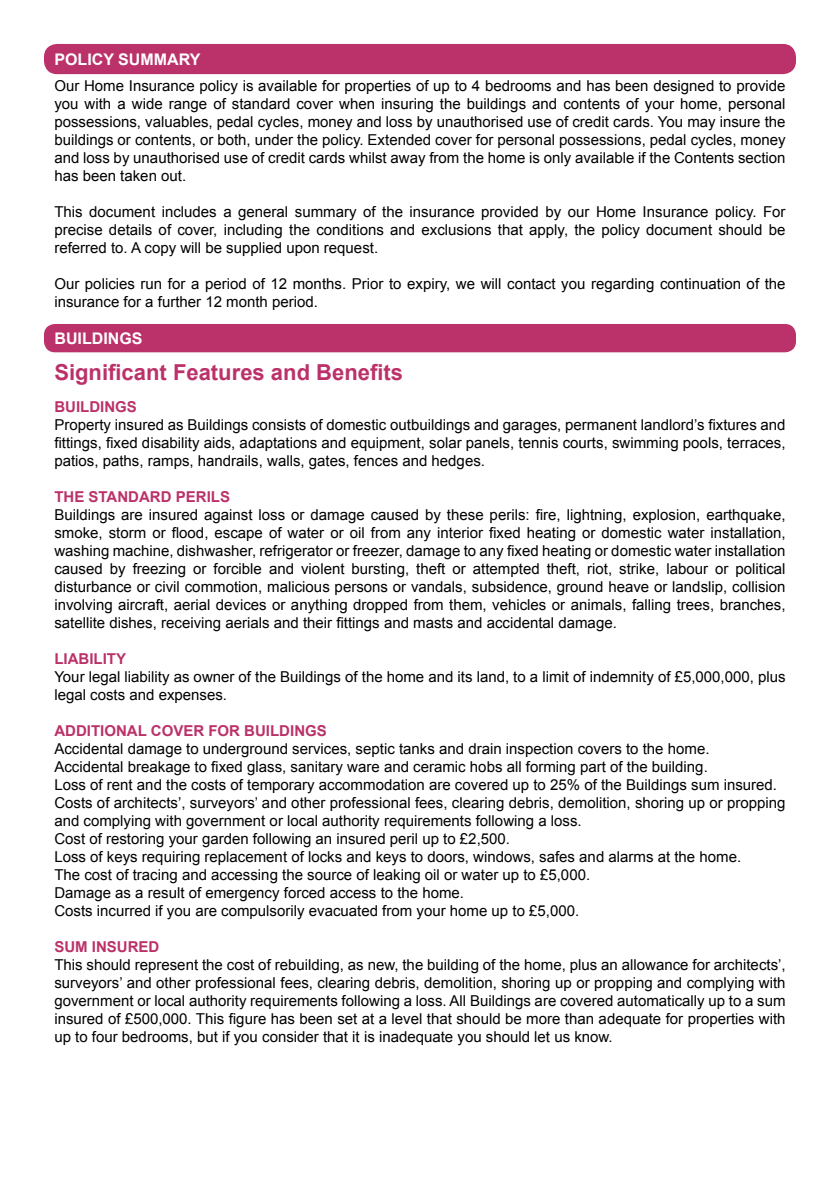
<style>
.page{position:relative;width:840px;height:1191px;background:#fff}
.page>*{position:absolute;margin:0;border:0;box-sizing:border-box;transform-origin:0 0}
.t1{font:700 22px "Arial";color:#bb3169}
.t2{font:700 16px "Arial";color:#fff}
.t3{font:15px/18px "Arial";color:#000;text-align:justify}
.t4{font:700 15px "Arial";color:#bb3169}
</style>
<div class="page">
<div style="left:45px;top:45px;width:749px;height:28px;background:#bb3169;border-radius:12px"></div>
<div style="left:44px;top:44px;width:751px;height:30px;border:2px solid #bb3169;border-radius:12px"></div>
<div style="left:45px;top:325px;width:749px;height:26px;background:#bb3169;border-radius:10px"></div>
<div style="left:44px;top:324px;width:751px;height:28px;border:2px solid #bb3169;border-radius:10px"></div>
<p class="t2" style="left:54px;top:49px;width:147px">POLICY SUMMARY</p>
<p class="t3" style="left:54px;top:77px;width:732px">Our Home Insurance policy is available for properties of up to 4 bedrooms and has been designed to provide you with a wide range of standard cover when insuring the buildings and contents of your home, personal possessions, valuables, pedal cycles, money and loss by unauthorised use of credit cards. You may insure the buildings or contents, or both, under the policy. Extended cover for personal possessions, pedal cycles, money and loss by unauthorised use of credit cards whilst away from the home is only available if the Contents section has been taken out.</p>
<p class="t3" style="left:54px;top:203px;width:732px">This document includes a general summary of the insurance provided by our Home Insurance policy. For precise details of cover, including the conditions and exclusions that apply, the policy document should be referred to. A copy will be supplied upon request.</p>
<p class="t3" style="left:54px;top:275px;width:732px">Our policies run for a period of 12 months. Prior to expiry, we will contact you regarding continuation of the insurance for a further 12 month period.</p>
<p class="t2" style="left:54px;top:328px;width:90px">BUILDINGS</p>
<h1 class="t1" style="left:54px;top:357px;width:350px">Significant Features and Benefits</h1>
<p class="t4" style="left:54px;top:397px;width:84px">BUILDINGS</p>
<p class="t3" style="left:54px;top:416px;width:732px">Property insured as Buildings consists of domestic outbuildings and garages, permanent landlord’s fixtures and fittings, fixed disability aids, adaptations and equipment, solar panels, tennis courts, swimming pools, terraces, patios, paths, ramps, handrails, walls, gates, fences and hedges.</p>
<p class="t4" style="left:54px;top:487px;width:177px">THE STANDARD PERILS</p>
<p class="t3" style="left:54px;top:506px;width:732px">Buildings are insured against loss or damage caused by these perils: fire, lightning, explosion, earthquake, smoke, storm or flood, escape of water or oil from any interior fixed heating or domestic water installation, washing machine, dishwasher, refrigerator or freezer, damage to any fixed heating or domestic water installation caused by freezing or forcible and violent bursting, theft or attempted theft, riot, strike, labour or political disturbance or civil commotion, malicious persons or vandals, subsidence, ground heave or landslip, collision involving aircraft, aerial devices or anything dropped from them, vehicles or animals, falling trees, branches, satellite dishes, receiving aerials and their fittings and masts and accidental damage.</p>
<p class="t4" style="left:54px;top:649px;width:73px">LIABILITY</p>
<p class="t3" style="left:54px;top:668px;width:732px">Your legal liability as owner of the Buildings of the home and its land, to a limit of indemnity of £5,000,000, plus legal costs and expenses.</p>
<p class="t4" style="left:54px;top:721px;width:274px">ADDITIONAL COVER FOR BUILDINGS</p>
<p class="t3" style="left:54px;top:740px;width:732px;text-align:left">Accidental damage to underground services, septic tanks and drain inspection covers to the home.<br>Accidental breakage to fixed glass, sanitary ware and ceramic hobs all forming part of the building.<br>Loss of rent and the costs of temporary accommodation are covered up to 25% of the Buildings sum insured.<br>Costs of architects’, surveyors’ and other professional fees, clearing debris, demolition, shoring up or propping and complying with government or local authority requirements following a loss.<br>Cost of restoring your garden following an insured peril up to £2,500.<br>Loss of keys requiring replacement of locks and keys to doors, windows, safes and alarms at the home.<br>The cost of tracing and accessing the source of leaking oil or water up to £5,000.<br>Damage as a result of emergency forced access to the home.<br>Costs incurred if you are compulsorily evacuated from your home up to £5,000.</p>
<p class="t4" style="left:54px;top:937px;width:107px">SUM INSURED</p>
<p class="t3" style="left:54px;top:956px;width:732px">This should represent the cost of rebuilding, as new, the building of the home, plus an allowance for architects’, surveyors’ and other professional fees, clearing debris, demolition, shoring up or propping and complying with government or local authority requirements following a loss. All Buildings are covered automatically up to a sum insured of £500,000. This figure has been set at a level that should be more than adequate for properties with up to four bedrooms, but if you consider that it is inadequate you should let us know.</p>
</div>
